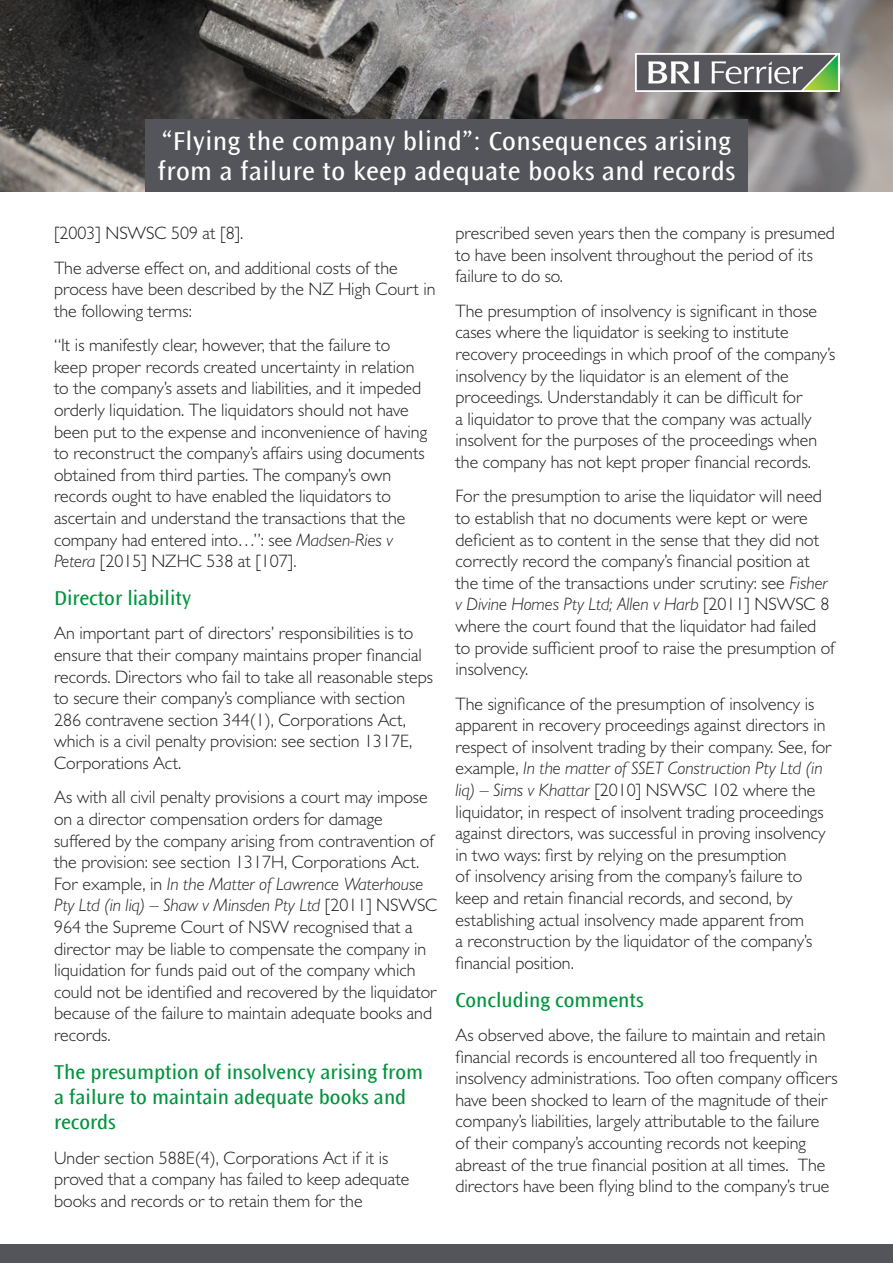
<style>
.page{position:relative;width:893px;height:1263px;background:#fff}
.page>*{position:absolute;margin:0;border:0;box-sizing:border-box;transform-origin:0 0}
.t1{font:27px/30px "Ocean Sans Std";letter-spacing:.02em;color:#fff}
.Newsletter_heading{font:21px/25.2px "Ocean Sans Std";color:#00943d}
.Newsletter_body{font:21px "Ocean Sans Std";color:#00943d}
.Newsletter_body-2{font:300 18px/21.6px "Gill Sans MT Pro";color:#231f20}
.s1{font-style:italic}
</style>
<div class="page">
<img style="left:0;top:0;width:893px;height:191px">
<div style="left:145px;top:119px;width:603px;height:72px;background:#54555a"></div>
<img style="left:635px;top:54px;width:204px;height:38px">
<div style="left:0;top:1245px;width:893px;height:18px;background:#54555a"></div>
<h1 class="t1" style="left:158px;top:126px;width:579px">“Flying the company blind”: Consequences arising from a failure to keep adequate books and records</h1>
<p class="Newsletter_body-2" style="left:54px;top:222px;width:191px">[2003] NSWSC 509 at [8].</p>
<p class="Newsletter_body-2" style="left:54px;top:256px;width:383px">The adverse effect on, and additional costs of the process have been described by the NZ High Court in the following terms:</p>
<p class="Newsletter_body-2" style="left:54px;top:334px;width:375px">“It is manifestly clear, however, that the failure to keep proper records created uncertainty in relation to the company’s assets and liabilities, and it impeded orderly liquidation. The liquidators should not have been put to the expense and inconvenience of having to reconstruct the company’s affairs using documents obtained from third parties. The company’s own records ought to have enabled the liquidators to ascertain and understand the transactions that the company had entered into…”: see <span class="s1">Madsen-Ries v Petera</span> [2015] NZHC 538 at [107].</p>
<p class="Newsletter_body" style="left:54px;top:586px;width:138px">Director liability</p>
<p class="Newsletter_body-2" style="left:54px;top:622px;width:381px">An important part of directors’ responsibilities is to ensure that their company maintains proper financial records. Directors who fail to take all reasonable steps to secure their company’s compliance with section 286 contravene section 344(1), Corporations Act, which is a civil penalty provision: see section 1317E, Corporations Act.</p>
<p class="Newsletter_body-2" style="left:54px;top:786px;width:385px">As with all civil penalty provisions a court may impose on a director compensation orders for damage suffered by the company arising from contravention of the provision: see section 1317H, Corporations Act.<br>For example, in <span class="s1">In the Matter of Lawrence Waterhouse Pty Ltd (in liq) – Shaw v Minsden Pty Ltd</span> [2011] NSWSC 964 the Supreme Court of NSW recognised that a director may be liable to compensate the company in liquidation for funds paid out of the company which could not be identified and recovered by the liquidator because of the failure to maintain adequate books and records.</p>
<p class="Newsletter_heading" style="left:54px;top:1060px;width:370px">The presumption of insolvency arising from a failure to maintain adequate books and records</p>
<p class="Newsletter_body-2" style="left:54px;top:1147px;width:357px">Under section 588E(4), Corporations Act if it is proved that a company has failed to keep adequate books and records or to retain them for the</p>
<p class="Newsletter_body-2" style="left:455px;top:222px;width:381px">prescribed seven years then the company is presumed to have been insolvent throughout the period of its failure to do so.</p>
<p class="Newsletter_body-2" style="left:455px;top:300px;width:381px">The presumption of insolvency is significant in those cases where the liquidator is seeking to institute recovery proceedings in which proof of the company’s insolvency by the liquidator is an element of the proceedings. Understandably it can be difficult for<br>a liquidator to prove that the company was actually insolvent for the purposes of the proceedings when the company has not kept proper financial records.</p>
<p class="Newsletter_body-2" style="left:455px;top:485px;width:381px">For the presumption to arise the liquidator will need to establish that no documents were kept or were deficient as to content in the sense that they did not correctly record the company’s financial position at the time of the transactions under scrutiny: see <span class="s1">Fisher v Divine Homes Pty Ltd; Allen v Harb</span> [2011] NSWSC 8 where the court found that the liquidator had failed to provide sufficient proof to raise the presumption of insolvency.</p>
<p class="Newsletter_body-2" style="left:455px;top:692px;width:378px">The significance of the presumption of insolvency is apparent in recovery proceedings against directors in respect of insolvent trading by their company. See, for example, <span class="s1">In the matter of SSET Construction Pty Ltd (in liq) – Sims v Khattar</span> [2010] NSWSC 102 where the liquidator, in respect of insolvent trading proceedings against directors, was successful in proving insolvency in two ways: first by relying on the presumption<br>of insolvency arising from the company’s failure to keep and retain financial records, and second, by establishing actual insolvency made apparent from<br>a reconstruction by the liquidator of the company’s financial position.</p>
<p class="Newsletter_heading" style="left:455px;top:987px;width:190px">Concluding comments</p>
<p class="Newsletter_body-2" style="left:455px;top:1024px;width:384px">As observed above, the failure to maintain and retain financial records is encountered all too frequently in insolvency administrations. Too often company officers have been shocked to learn of the magnitude of their company’s liabilities, largely attributable to the failure of their company’s accounting records not keeping abreast of the true financial position at all times. The directors have been flying blind to the company’s true</p>
</div>
